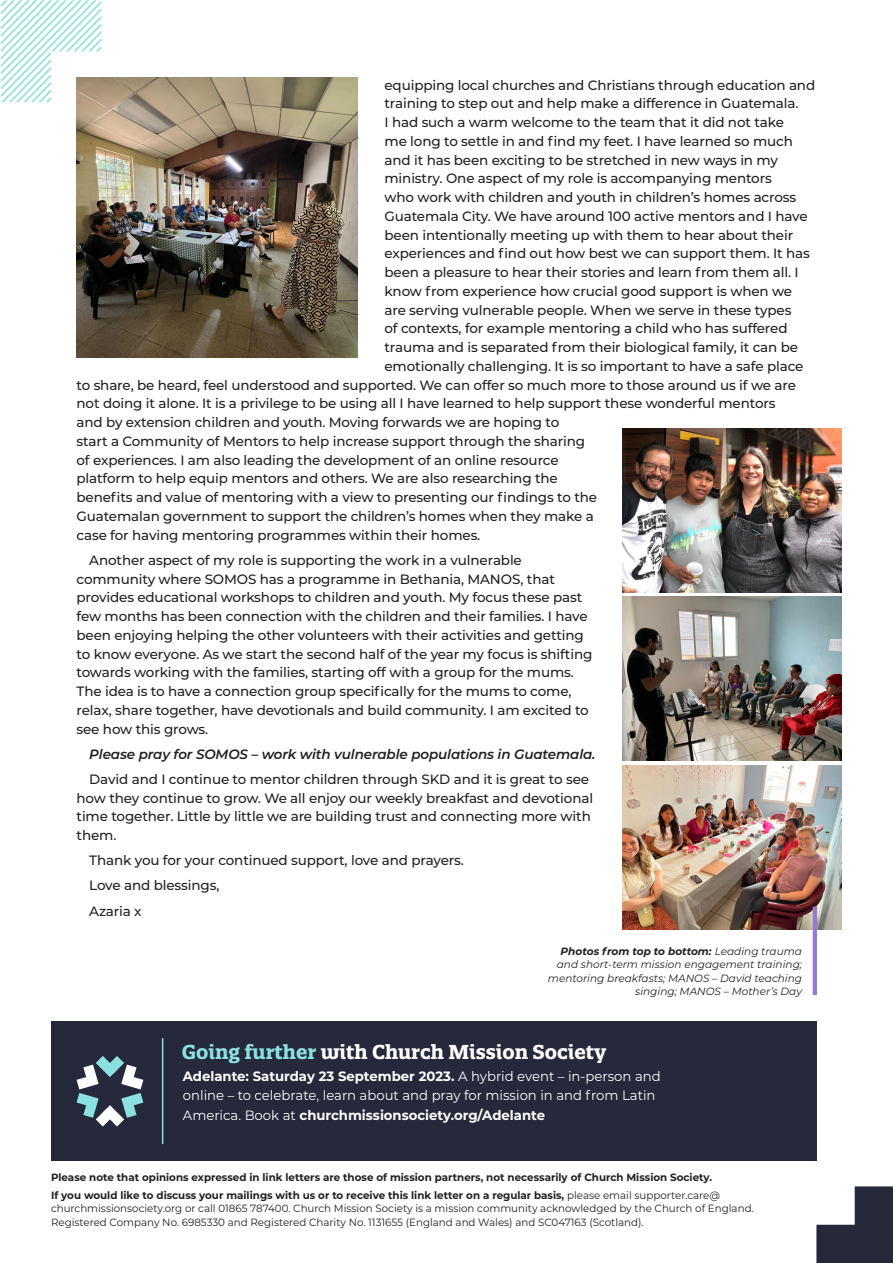
<style>
.page{position:relative;width:893px;height:1263px;background:#fff}
.page>*{position:absolute;margin:0;border:0;box-sizing:border-box;transform-origin:0 0}
.t1{font:700 19.5px "Quatro Slab";color:#fff}
.t2{font:500 13.5px/18.8px "Montserrat";letter-spacing:-.01em;color:#231f20}
.t3{font:13.5px/19.5px "Montserrat";color:#fff}
.t4{font:italic 600 13.5px "Montserrat";letter-spacing:-.01em;color:#231f20}
.t5{font:700 10.5px/17.7px "Montserrat";color:#231f20}
.t6{font:10.5px/13.5px "Montserrat";color:#231f20}
.t7{font:italic 10.5px/13.5px "Montserrat";color:#231f20;text-align:right}
.s1{font-weight:700}
.s2{color:#8be1de}
.s3{font-weight:400}
</style>
<div class="page">
<svg style="left:1px;top:0;width:100px;height:102px"></svg>
<svg style="left:816px;top:1186px;width:77px;height:77px"></svg>
<img style="left:77px;top:77px;width:280px;height:281px">
<img style="left:623px;top:597px;width:219px;height:164px">
<img style="left:623px;top:428px;width:219px;height:164px">
<img style="left:623px;top:765px;width:219px;height:164px">
<hr style="left:813px;top:907px;width:4px;height:88px;background:#947ad5">
<div style="left:51px;top:1021px;width:765px;height:140px;background:#26293c"></div>
<svg style="left:77px;top:1056px;width:66px;height:70px"></svg>
<hr style="left:162px;top:1038px;width:1px;height:106px;background:#8be1de">
<p class="t2" style="left:384px;top:75px;width:432px">equipping local churches and Christians through education and</p>
<p class="t2" style="left:384px;top:94px;width:415px">training to step out and help make a difference in Guatemala.</p>
<p class="t2" style="left:384px;top:112px;width:401px">I had such a warm welcome to the team that it did not take</p>
<p class="t2" style="left:384px;top:131px;width:410px">me long to settle in and find my feet. I have learned so much</p>
<p class="t2" style="left:384px;top:150px;width:395px">and it has been exciting to be stretched in new ways in my</p>
<p class="t2" style="left:384px;top:169px;width:389px">ministry. One aspect of my role is accompanying mentors</p>
<p class="t2" style="left:384px;top:187px;width:413px">who work with children and youth in children’s homes across</p>
<p class="t2" style="left:384px;top:206px;width:425px">Guatemala City. We have around 100 active mentors and I have</p>
<p class="t2" style="left:384px;top:225px;width:410px">been intentionally meeting up with them to hear about their</p>
<p class="t2" style="left:384px;top:244px;width:427px">experiences and find out how best we can support them. It has</p>
<p class="t2" style="left:384px;top:262px;width:416px">been a pleasure to hear their stories and learn from them all. I</p>
<p class="t2" style="left:384px;top:281px;width:409px">know from experience how crucial good support is when we</p>
<p class="t2" style="left:384px;top:300px;width:408px">are serving vulnerable people. When we serve in these types</p>
<p class="t2" style="left:384px;top:319px;width:405px">of contexts, for example mentoring a child who has suffered</p>
<p class="t2" style="left:384px;top:337px;width:415px">trauma and is separated from their biological family, it can be</p>
<p class="t2" style="left:384px;top:356px;width:420px">emotionally challenging. It is so important to have a safe place</p>
<p class="t2" style="left:77px;top:375px;width:721px">to share, be heard, feel understood and supported. We can offer so much more to those around us if we are</p>
<p class="t2" style="left:77px;top:394px;width:700px">not doing it alone. It is a privilege to be using all I have learned to help support these wonderful mentors</p>
<p class="t2" style="left:77px;top:412px;width:484px">and by extension children and youth. Moving forwards we are hoping to</p>
<p class="t2" style="left:77px;top:431px;width:510px">start a Community of Mentors to help increase support through the sharing</p>
<p class="t2" style="left:77px;top:450px;width:484px">of experiences. I am also leading the development of an online resource</p>
<p class="t2" style="left:77px;top:469px;width:483px">platform to help equip mentors and others. We are also researching the</p>
<p class="t2" style="left:77px;top:487px;width:522px">benefits and value of mentoring with a view to presenting our findings to the</p>
<p class="t2" style="left:77px;top:506px;width:519px">Guatemalan government to support the children’s homes when they make a</p>
<p class="t2" style="left:77px;top:525px;width:405px">case for having mentoring programmes within their homes.</p>
<p class="t2" style="left:77px;top:550px;width:517px;text-indent:13px">Another aspect of my role is supporting the work in a vulnerable community where SOMOS has a programme in Bethania, MANOS, that provides educational workshops to children and youth. My focus these past few months has been connection with the children and their families. I have been enjoying helping the other volunteers with their activities and getting to know everyone. As we start the second half of the year my focus is shifting towards working with the families, starting off with a group for the mums.<br>The idea is to have a connection group specifically for the mums to come, relax, share together, have devotionals and build community. I am excited to see how this grows.</p>
<p class="t4" style="left:89px;top:744px;width:508px">Please pray for SOMOS – work with vulnerable populations in Guatemala.</p>
<p class="t2" style="left:77px;top:769px;width:518px;text-indent:13px">David and I continue to mentor children through SKD and it is great to see how they continue to grow. We all enjoy our weekly breakfast and devotional time together. Little by little we are building trust and connecting more with them.</p>
<p class="t2" style="left:89px;top:847px;width:376px;line-height:25px">Thank you for your continued support, love and prayers.<br>Love and blessings,<br>Azaria x</p>
<p class="t7" style="left:548px;top:944px;width:256px"><span class="s1">Photos from top to bottom:</span> Leading trauma and short-term mission engagement training; mentoring breakfasts; MANOS – David teaching singing; MANOS – Mother’s Day</p>
<h1 class="t1" style="left:182px;top:1039px;width:426px"><span class="s2">Going further</span> with Church Mission Society</h1>
<p class="t3" style="left:183px;top:1066px;width:479px"><span class="s1">Adelante: Saturday 23 September 2023.</span> A hybrid event – in-person and online – to celebrate, learn about and pray for mission in and from Latin<br>America. Book at <span class="s1">churchmissionsociety.org/Adelante</span></p>
<p class="t5" style="left:51px;top:1168px;width:671px">Please note that opinions expressed in link letters are those of mission partners, not necessarily of Church Mission Society.<br>If you would like to discuss your mailings with us or to receive this link letter on a regular basis, <span class="s3">please email supporter.care@</span></p>
<p class="t6" style="left:51px;top:1201px;width:704px">churchmissionsociety.org or call 01865 787400. Church Mission Society is a mission community acknowledged by the Church of England.<br>Registered Company No. 6985330 and Registered Charity No. 1131655 (England and Wales) and SC047163 (Scotland).</p>
</div>
